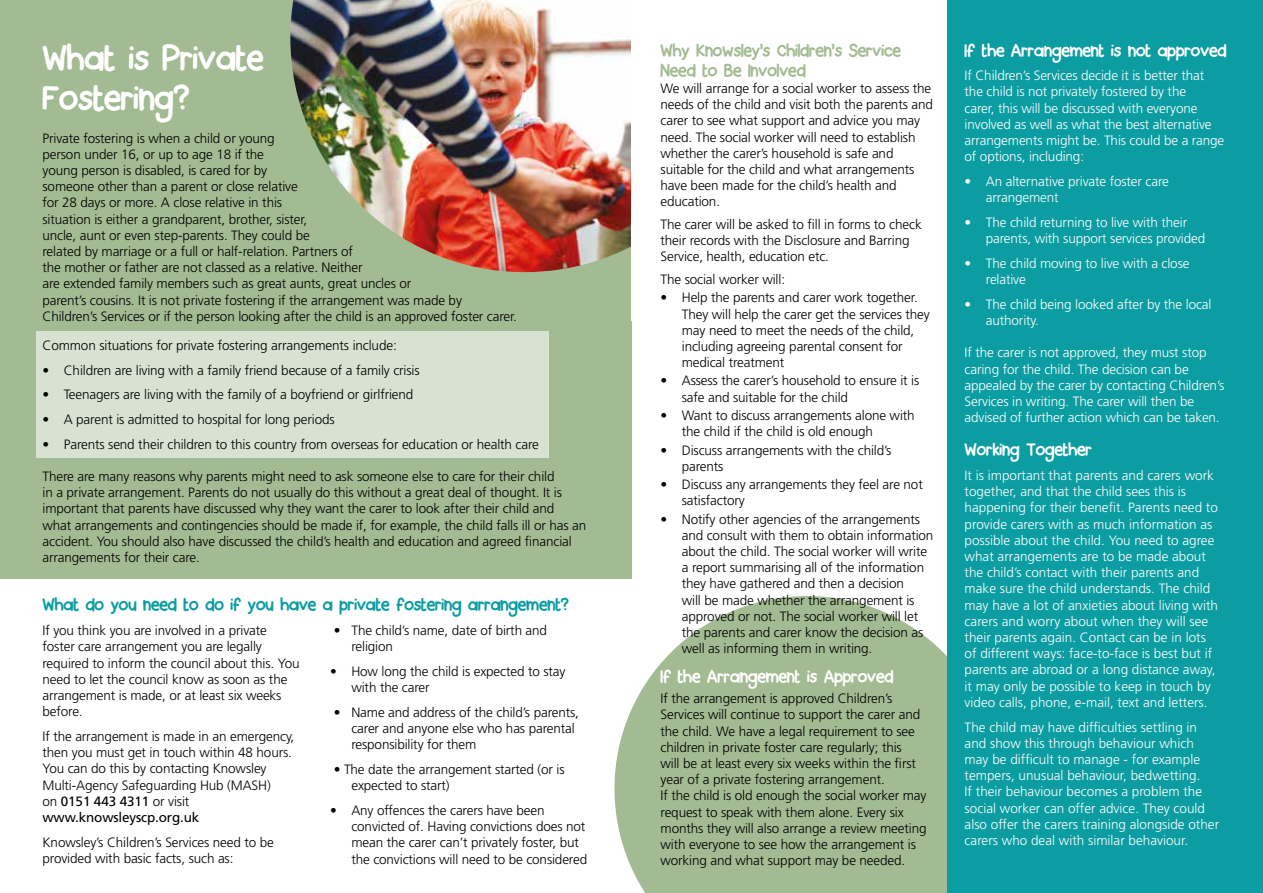
<style>
.page{position:relative;width:1263px;height:893px;background:#fff}
.page>*{position:absolute;margin:0;border:0;box-sizing:border-box;transform-origin:0 0}
.t1{font:33px/39.6px "Back to School";color:#fff}
.t2{font:16.5px "Back to School";color:#fff}
.t3{font:16.5px "Back to School";color:#0b9da2}
.t4{font:16.5px/19.8px "Back to School";color:#a3bb92}
.t5{font:300 13.5px/16.2px "Frutiger";letter-spacing:-.01em;color:#000}
.t6{font:300 13.5px/16.2px "Frutiger";color:#fff}
.s1{font-weight:400}
</style>
<div class="page">
<svg style="left:614px;top:596px;width:333px;height:297px;background:#aec39f"></svg>
<div style="left:0;top:0;width:631px;height:578px;background:#a3bb92"></div>
<div style="left:947px;top:0;width:316px;height:893px;background:#0b9da2"></div>
<div style="left:36px;top:331px;width:513px;height:127px;background:#d8e2d0"></div>
<img style="left:290px;top:0;width:341px;height:272px">
<h1 class="t1" style="left:43px;top:43px;width:223px">What is Private<br>Fostering?</h1>
<p class="t5" style="left:43px;top:130px;width:476px">Private fostering is when a child or young<br>person under 16, or up to age 18 if the<br>young person is disabled, is cared for by<br>someone other than a parent or close relative<br>for 28 days or more. A close relative in this<br>situation is either a grandparent, brother, sister,<br>uncle, aunt or even step-parents. They could be<br>related by marriage or a full or half-relation. Partners of<br>the mother or father are not classed as a relative. Neither<br>are extended family members such as great aunts, great uncles or<br>parent’s cousins. It is not private fostering if the arrangement was made by Children’s Services or if the person looking after the child is an approved foster carer.</p>
<p class="t5" style="left:43px;top:337px;width:356px">Common situations for private fostering arrangements include:</p>
<p class="t5" style="left:43px;top:362px;width:379px">• Children are living with a family friend because of a family crisis</p>
<p class="t5" style="left:43px;top:387px;width:372px">• Teenagers are living with the family of a boyfriend or girlfriend</p>
<p class="t5" style="left:43px;top:411px;width:294px">• A parent is admitted to hospital for long periods</p>
<p class="t5" style="left:43px;top:436px;width:498px">• Parents send their children to this country from overseas for education or health care</p>
<p class="t5" style="left:43px;top:468px;width:545px">There are many reasons why parents might need to ask someone else to care for their child<br>in a private arrangement. Parents do not usually do this without a great deal of thought. It is important that parents have discussed why they want the carer to look after their child and what arrangements and contingencies should be made if, for example, the child falls ill or has an accident. You should also have discussed the child’s health and education and agreed financial arrangements for their care.</p>
<p class="t3" style="left:43px;top:597px;width:528px">What do you need to do if you have a private fostering arrangement?</p>
<p class="t5" style="left:43px;top:623px;width:259px">If you think you are involved in a private foster care arrangement you are legally required to inform the council about this. You need to let the council know as soon as the arrangement is made, or at least six weeks before.</p>
<p class="t5" style="left:43px;top:728px;width:253px">If the arrangement is made in an emergency, then you must get in touch within 48 hours.<br>You can do this by contacting Knowsley Multi-Agency Safeguarding Hub (MASH)<br>on <span class="s1">0151 443 4311</span> or visit <span class="s1">www.knowsleyscp.org.uk</span></p>
<p class="t5" style="left:43px;top:834px;width:233px">Knowsley’s Children’s Services need to be provided with basic facts, such as:</p>
<p class="t5" style="left:351px;top:623px;width:197px;text-indent:-18px">• The child’s name, date of birth and religion</p>
<p class="t5" style="left:351px;top:664px;width:216px;text-indent:-21px">• How long the child is expected to stay with the carer</p>
<p class="t5" style="left:351px;top:704px;width:229px;text-indent:-18px">• Name and address of the child’s parents, carer and anyone else who has parental responsibility for them</p>
<p class="t5" style="left:351px;top:762px;width:215px;text-indent:-18px">• The date the arrangement started (or is expected to start)</p>
<p class="t5" style="left:351px;top:802px;width:237px;text-indent:-21px">• Any offences the carers have been convicted of. Having convictions does not mean the carer can’t privately foster, but the convictions will need to be considered</p>
<p class="t4" style="left:660px;top:43px;width:242px">Why Knowsley’s Children’s Service<br>Need to Be Involved</p>
<p class="t5" style="left:660px;top:80px;width:274px">We will arrange for a social worker to assess the needs of the child and visit both the parents and carer to see what support and advice you may need. The social worker will need to establish whether the carer’s household is safe and suitable for the child and what arrangements have been made for the child’s health and education.</p>
<p class="t5" style="left:660px;top:216px;width:263px">The carer will be asked to fill in forms to check their records with the Disclosure and Barring<br>Service, health, education etc.</p>
<p class="t5" style="left:660px;top:271px;width:126px">The social worker will:</p>
<p class="t5" style="left:682px;top:290px;width:249px;text-indent:-21px">• Help the parents and carer work together.<br>They will help the carer get the services they may need to meet the needs of the child, including agreeing parental consent for medical treatment</p>
<p class="t5" style="left:682px;top:373px;width:239px;text-indent:-21px">• Assess the carer’s household to ensure it is safe and suitable for the child</p>
<p class="t5" style="left:682px;top:407px;width:234px;text-indent:-21px">• Want to discuss arrangements alone with the child if the child is old enough</p>
<p class="t5" style="left:682px;top:442px;width:211px;text-indent:-21px">• Discuss arrangements with the child’s parents</p>
<p class="t5" style="left:682px;top:476px;width:242px;text-indent:-21px">• Discuss any arrangements they feel are not satisfactory</p>
<p class="t5" style="left:682px;top:511px;width:253px;text-indent:-21px">• Notify other agencies of the arrangements and consult with them to obtain information about the child. The social worker will write a report summarising all of the information they have gathered and then a decision<br>will be made whether the arrangement is approved or not. The social worker will let the parents and carer know the decision as well as informing them in writing.</p>
<p class="t2" style="left:660px;top:668px;width:234px">If the Arrangement is Approved</p>
<p class="t5" style="left:660px;top:691px;width:267px">If the arrangement is approved Children’s Services will continue to support the carer and the child. We have a legal requirement to see children in private foster care regularly; this<br>will be at least every six weeks within the first year of a private fostering arrangement.<br>If the child is old enough the social worker may request to speak with them alone. Every six months they will also arrange a review meeting with everyone to see how the arrangement is working and what support may be needed.</p>
<p class="t2" style="left:964px;top:42px;width:263px">If the Arrangement is not approved</p>
<p class="t6" style="left:964px;top:68px;width:261px">If Children’s Services decide it is better that the child is not privately fostered by the<br>carer, this will be discussed with everyone involved as well as what the best alternative arrangements might be. This could be a range of options, including:</p>
<p class="t6" style="left:986px;top:173px;width:185px;text-indent:-21px">• An alternative private foster care arrangement</p>
<p class="t6" style="left:986px;top:214px;width:221px;text-indent:-21px">• The child returning to live with their parents, with support services provided</p>
<p class="t6" style="left:986px;top:255px;width:205px;text-indent:-21px">• The child moving to live with a close relative</p>
<p class="t6" style="left:986px;top:296px;width:227px;text-indent:-21px">• The child being looked after by the local authority.</p>
<p class="t6" style="left:964px;top:345px;width:261px">If the carer is not approved, they must stop caring for the child. The decision can be appealed by the carer by contacting Children’s Services in writing. The carer will then be advised of further action which can be taken.</p>
<p class="t2" style="left:964px;top:442px;width:129px">Working Together</p>
<p class="t6" style="left:964px;top:467px;width:255px">It is important that parents and carers work together, and that the child sees this is happening for their benefit. Parents need to provide carers with as much information as possible about the child. You need to agree what arrangements are to be made about the child’s contact with their parents and make sure the child understands. The child may have a lot of anxieties about living with carers and worry about when they will see their parents again. Contact can be in lots of different ways: face-to-face is best but if parents are abroad or a long distance away, it may only be possible to keep in touch by video calls, phone, e-mail, text and letters.</p>
<p class="t6" style="left:964px;top:719px;width:256px">The child may have difficulties settling in and show this through behaviour which may be difficult to manage - for example tempers, unusual behaviour, bedwetting.<br>If their behaviour becomes a problem the social worker can offer advice. They could also offer the carers training alongside other carers who deal with similar behaviour.</p>
</div>
